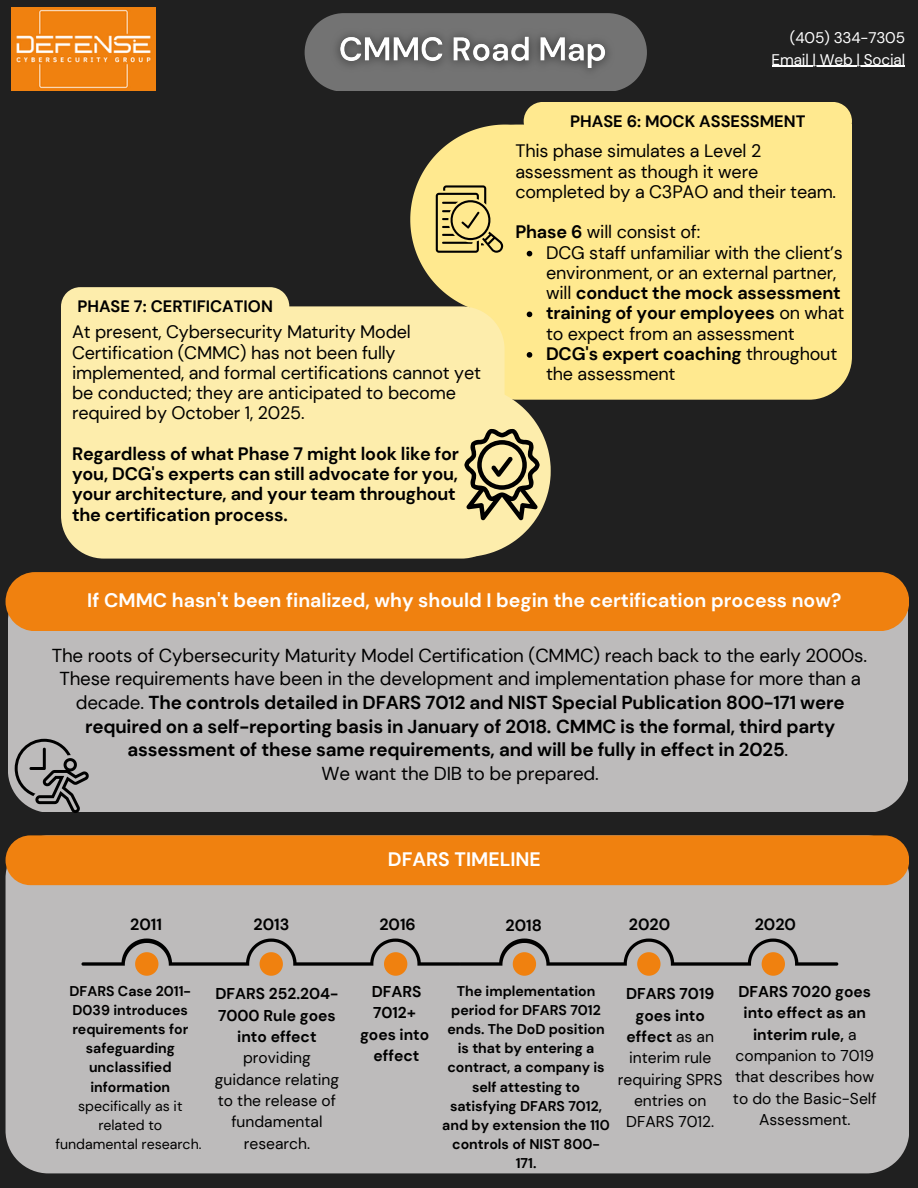
<style>
.page{position:relative;width:918px;height:1188px;background:#202020}
.page>*{position:absolute;margin:0;border:0;box-sizing:border-box;transform-origin:0 0}
.t1{font:700 19.5px "DM Sans";color:#fff}
.t2{font:700 18.75px/23.7px "DM Sans";letter-spacing:-.01em;color:#000;text-align:center}
.t3{font:18px/20.2px "DM Sans";letter-spacing:-.01em;color:#000}
.t4{font:700 18px/20.2px "DM Sans";letter-spacing:-.01em;color:#000}
.t5{font:700 16.5px "DM Sans";color:#000}
.t6{font:700 16.2px "DM Sans";color:#000}
.t7{font:15.6px/21.3px "DM Sans";color:#000;text-align:center}
.t8{font:700 15.6px/21.3px "DM Sans";color:#000;text-align:center}
.t9{font:15.3px/21.5px "DM Sans";letter-spacing:-.01em;color:#fff;text-align:right}
.t10{font:700 14.1px/19.2px "DM Sans";color:#000;text-align:center}
.t11{font:14.1px/19.2px "DM Sans";color:#000;text-align:center}
.s1{font-weight:700}
.s2{font-weight:400}
</style>
<div class="page">
<img style="left:11px;top:7px;width:144px;height:84px">
<div style="left:504px;top:317px;width:348px;height:83px;background:#ffe98f"></div>
<div style="left:61px;top:306px;width:443px;height:253px;background:#fdedac"></div>
<div style="left:61px;top:287px;width:228px;height:38px;background:#fdedac"></div>
<svg style="left:379px;top:385px;width:172px;height:172px;background:#d5c891"></svg>
<div style="left:8px;top:631px;width:899px;height:180px;background:#bdbbbb"></div>
<div style="left:6px;top:572px;width:903px;height:59px;background:#f0810f"></div>
<div style="left:6px;top:837px;width:903px;height:336px;background:#bdbbbb"></div>
<svg style="left:82px;top:939px;width:756px;height:37px;background:#aca096"></svg>
<svg style="left:305px;top:13px;width:342px;height:78px"></svg>
<div style="left:6px;top:835px;width:903px;height:50px;background:#f0810f;border-radius:25px"></div>
<svg style="left:410px;top:102px;width:442px;height:215px;background:#edd986"></svg>
<svg style="left:527px;top:352px;width:5px;height:6px"></svg>
<hr style="left:772px;top:66px;width:41px;height:1px;background:#fff">
<hr style="left:820px;top:66px;width:37px;height:1px;background:#fff">
<hr style="left:864px;top:66px;width:38px;height:1px;background:#fff">
<img style="left:324px;top:16px;width:304px;height:72px">
<svg style="left:15px;top:739px;width:74px;height:74px;background:#8c8a8a"></svg>
<p class="t9" style="left:772px;top:27px;width:135px">(405) 334-7305<br>Email | Web | Social</p>
<p class="t5" style="left:570px;top:110px;width:237px">PHASE 6: MOCK ASSESSMENT</p>
<p class="t5" style="left:77px;top:296px;width:197px">PHASE 7: CERTIFICATION</p>
<p class="t3" style="left:72px;top:322px;width:411px">At present, Cybersecurity Maturity Model Certification (CMMC) has not been fully implemented, and formal certifications cannot yet be conducted; they are anticipated to become required by October 1, 2025.</p>
<p class="t4" style="left:72px;top:444px;width:388px">Regardless of what Phase 7 might look like for you, DCG's experts can still advocate for you, your architecture, and your team throughout the certification process.</p>
<p class="t3" style="left:515px;top:141px;width:322px">This phase simulates a Level 2 assessment as though it were completed by a C3PAO and their team.</p>
<p class="t3" style="left:515px;top:222px;width:186px"><span class="s1">Phase 6</span> will consist of:</p>
<p class="t3" style="left:546px;top:242px;width:300px">DCG staff unfamiliar with the client’s environment, or an external partner, will <span class="s1">conduct the mock assessment training of your employees</span> on what to expect from an assessment<br><span class="s1">DCG's expert coaching</span> throughout the assessment</p>
<p class="t1" style="left:87px;top:588px;width:756px">If CMMC hasn't been finalized, why should I begin the certification process now?</p>
<p class="t2" style="left:52px;top:643px;width:817px"><span class="s2">The roots of Cybersecurity Maturity Model Certification (CMMC) reach back to the early 2000s.<br>These requirements have been in the development and implementation phase for more than a decade.</span> The controls detailed in DFARS 7012 and NIST Special Publication 800-171 were required on a self-reporting basis in January of 2018. CMMC is the formal, third party assessment of these same requirements, and will be fully in effect in 2025<span class="s2">.<br>We want the DIB to be prepared.</span></p>
<p class="t6" style="left:130px;top:914px;width:33px">2011</p>
<p class="t6" style="left:253px;top:914px;width:37px">2013</p>
<p class="t10" style="left:70px;top:982px;width:123px">DFARS Case 2011-<br>D039 introduces requirements for safeguarding unclassified information</p>
<p class="t11" style="left:55px;top:1096px;width:148px">specifically as it related to fundamental research.</p>
<p class="t8" style="left:215px;top:983px;width:125px">DFARS 252.204-<br>7000 Rule goes into effect</p>
<p class="t7" style="left:215px;top:1047px;width:126px">providing guidance relating to the release of fundamental research.</p>
<p class="t1" style="left:388px;top:846px;width:155px">DFARS TIMELINE</p>
<p class="t6" style="left:379px;top:914px;width:38px">2016</p>
<p class="t6" style="left:505px;top:915px;width:38px">2018</p>
<p class="t6" style="left:629px;top:914px;width:43px">2020</p>
<p class="t6" style="left:755px;top:914px;width:43px">2020</p>
<p class="t8" style="left:360px;top:981px;width:71px">DFARS<br>7012+ goes into effect</p>
<p class="t10" style="left:442px;top:982px;width:169px">The implementation period for DFARS 7012 ends. The DoD position is that by entering a contract, a company is self attesting to satisfying DFARS 7012, and by extension the 110 controls of NIST 800-<br>171.</p>
<p class="t7" style="left:618px;top:983px;width:106px"><span class="s1">DFARS 7019 goes into effect</span> as an interim rule requiring SPRS entries on<br>DFARS 7012.</p>
<p class="t7" style="left:733px;top:981px;width:145px"><span class="s1">DFARS 7020 goes into effect as an interim rule,</span> a companion to 7019 that describes how to do the Basic-Self<br>Assessment.</p>
</div>
